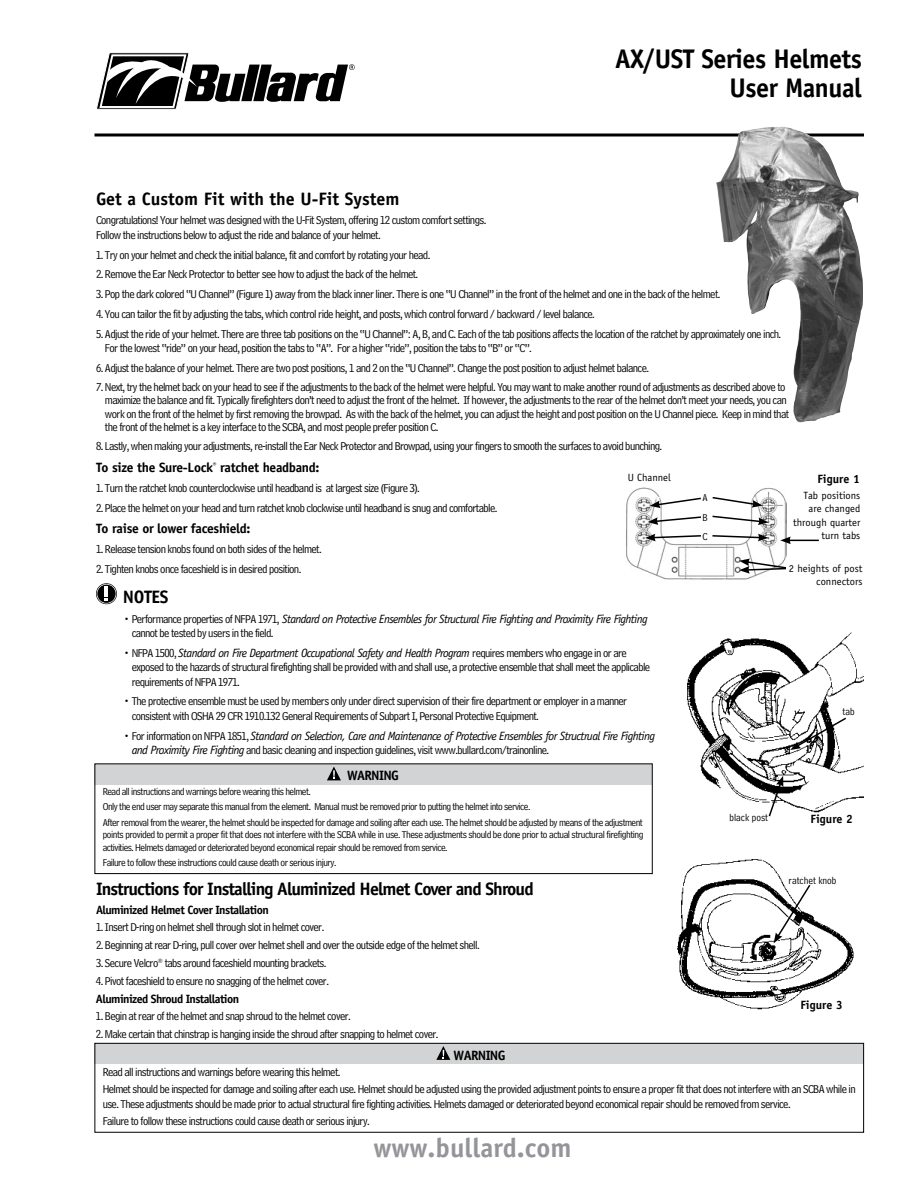
<style>
.page{position:relative;width:918px;height:1188px;background:#fff}
.page>*{position:absolute;margin:0;border:0;box-sizing:border-box;transform-origin:0 0}
.t1{font:700 27px/28.5px "Officina Sans";letter-spacing:-.02em;color:#000;text-align:right}
.t2{font:700 27px "Officina Sans";color:#939598}
.t3{font:700 18px "Officina Sans";letter-spacing:-.05em;color:#000}
.t4{font:700 18px "Officina Sans";color:#000}
.t5{font:700 13.5px "Officina Sans";letter-spacing:-.025em;color:#000}
.t6{font:700 13.5px "Officina Sans";letter-spacing:-.05em;color:#000}
.t7{font:12px/14.4px "Bell Centennial Address";letter-spacing:-.05em;color:#000}
.t8{font:italic 12px "Officina Sans";letter-spacing:-.05em;color:#000}
.t9{font:700 12px "Officina Sans";letter-spacing:-.05em;color:#000}
.t10{font:10.5px/15.3px "Bell Centennial Address";letter-spacing:-.05em;color:#000}
.t11{font:10.5px/13.5px "Officina Sans";color:#000;text-align:right}
.t12{font:10.5px "Bell Centennial Address";color:#000}
.s1{font-family:"Bell Centennial Address";font-style:normal}
.s2{font-family:"Officina Sans";font-style:italic}
</style>
<div class="page">
<svg style="left:96px;top:583px;width:21px;height:21px"></svg>
<div style="left:95px;top:764px;width:557px;height:21px;background:#d1d3d4"></div>
<div style="left:94px;top:763px;width:559px;height:111px;border:1px solid #000"></div>
<svg style="left:327px;top:767px;width:14px;height:13px"></svg>
<img style="left:677px;top:859px;width:177px;height:151px">
<div style="left:799px;top:995px;width:51px;height:18px;background:#fff"></div>
<svg style="left:774px;top:883px;width:38px;height:60px"></svg>
<hr style="left:94px;top:134px;width:770px;height:2px;background:#000">
<svg style="left:96px;top:52px;width:259px;height:58px"></svg>
<img style="left:716px;top:127px;width:147px;height:295px">
<div style="left:95px;top:1043px;width:769px;height:21px;background:#d1d3d4"></div>
<div style="left:94px;top:1043px;width:770px;height:90px;border:1px solid #000"></div>
<svg style="left:436px;top:1046px;width:14px;height:14px"></svg>
<img style="left:626px;top:487px;width:161px;height:93px">
<svg style="left:739px;top:559px;width:48px;height:15px"></svg>
<svg style="left:650px;top:497px;width:53px;height:11px"></svg>
<svg style="left:648px;top:515px;width:55px;height:10px"></svg>
<svg style="left:645px;top:534px;width:58px;height:7px"></svg>
<svg style="left:711px;top:496px;width:52px;height:12px"></svg>
<svg style="left:711px;top:515px;width:58px;height:10px"></svg>
<svg style="left:711px;top:534px;width:57px;height:7px"></svg>
<hr style="left:788px;top:540px;width:31px;height:1px;background:#000">
<svg style="left:780px;top:537px;width:11px;height:7px"></svg>
<img style="left:687px;top:632px;width:176px;height:181px">
<svg style="left:790px;top:716px;width:58px;height:34px"></svg>
<svg style="left:767px;top:776px;width:16px;height:41px"></svg>
<h1 class="t1" style="left:615px;top:45px;width:248px">AX/UST Series Helmets<br>User Manual</h1>
<h2 class="t4" style="left:96px;top:187px;width:305px">Get a Custom Fit with the U-Fit System</h2>
<p class="t7" style="left:96px;top:213px;width:392px">Congratulations! Your helmet was designed with the U-Fit System, offering 12 custom comfort settings.<br>Follow the instructions below to adjust the ride and balance of your helmet.</p>
<p class="t7" style="left:96px;top:248px;width:336px">1. Try on your helmet and check the initial balance, fit and comfort by rotating your head.</p>
<p class="t7" style="left:96px;top:267px;width:324px">2. Remove the Ear Neck Protector to better see how to adjust the back of the helmet.</p>
<p class="t7" style="left:96px;top:287px;width:626px">3. Pop the dark colored “U Channel” (Figure 1) away from the black inner liner. There is one “U Channel” in the front of the helmet and one in the back of the helmet.</p>
<p class="t7" style="left:96px;top:307px;width:500px">4. You can tailor the fit by adjusting the tabs, which control ride height, and posts, which control forward / backward / level balance.</p>
<p class="t7" style="left:105px;top:327px;width:678px;text-indent:-9px">5. Adjust the ride of your helmet. There are three tab positions on the “U Channel”: A, B, and C. Each of the tab positions affects the location of the ratchet by approximately one inch.<br>For the lowest “ride” on your head, position the tabs to “A”. For a higher “ride”, position the tabs to “B” or “C”.</p>
<p class="t7" style="left:96px;top:361px;width:555px">6. Adjust the balance of your helmet. There are two post positions, 1 and 2 on the “U Channel”. Change the post position to adjust helmet balance.</p>
<p class="t7" style="left:105px;top:380px;width:686px;line-height:13.5px;text-indent:-9px">7. Next, try the helmet back on your head to see if the adjustments to the back of the helmet were helpful. You may want to make another round of adjustments as described above to maximize the balance and fit. Typically firefighters don’t need to adjust the front of the helmet. If however, the adjustments to the rear of the helmet don’t meet your needs, you can work on the front of the helmet by first removing the browpad. As with the back of the helmet, you can adjust the height and post position on the U Channel piece. Keep in mind that the front of the helmet is a key interface to the SCBA, and most people prefer position C.</p>
<p class="t7" style="left:96px;top:439px;width:568px">8. Lastly, when making your adjustments, re-install the Ear Neck Protector and Browpad, using your fingers to smooth the surfaces to avoid bunching.</p>
<p class="t5" style="left:96px;top:459px;width:225px">To size the Sure-Lock<sup>®</sup> ratchet headband:</p>
<p class="t7" style="left:96px;top:481px;width:325px">1. Turn the ratchet knob counterclockwise until headband is at largest size (Figure 3).</p>
<p class="t7" style="left:96px;top:500px;width:403px">2. Place the helmet on your head and turn ratchet knob clockwise until headband is snug and comfortable.</p>
<p class="t5" style="left:96px;top:520px;width:156px">To raise or lower faceshield:</p>
<p class="t7" style="left:96px;top:542px;width:227px">1. Release tension knobs found on both sides of the helmet.</p>
<p class="t7" style="left:96px;top:562px;width:207px">2. Tighten knobs once faceshield is in desired position.</p>
<h2 class="t3" style="left:123px;top:585px;width:47px">NOTES</h2>
<p class="t8" style="left:123px;top:612px;width:526px"><span class="s1">• Performance properties of NFPA 1971,</span> Standard on Protective Ensembles for Structural Fire Fighting and Proximity Fire Fighting</p>
<p class="t7" style="left:132px;top:626px;width:143px">cannot be tested by users in the field.</p>
<p class="t8" style="left:123px;top:646px;width:505px"><span class="s1">• NFPA 1500,</span> Standard on Fire Department Occupational Safety and Health Program <span class="s1">requires members who engage in or are</span></p>
<p class="t7" style="left:132px;top:660px;width:520px">exposed to the hazards of structural firefighting shall be provided with and shall use, a protective ensemble that shall meet the applicable requirements of NFPA 1971.</p>
<p class="t7" style="left:132px;top:694px;width:497px;text-indent:-9px">• The protective ensemble must be used by members only under direct supervision of their fire department or employer in a manner consistent with OSHA 29 CFR 1910.132 General Requirements of Subpart I, Personal Protective Equipment.</p>
<p class="t8" style="left:123px;top:729px;width:534px"><span class="s1">• For information on NFPA 1851,</span> Standard on Selection, Care and Maintenance of Protective Ensembles for Structrual Fire Fighting</p>
<p class="t7" style="left:132px;top:743px;width:419px"><span class="s2">and Proximity Fire Fighting</span> and basic cleaning and inspection guidelines, visit www.bullard.com/trainonline.</p>
<p class="t11" style="left:628px;top:470px;width:45px">U Channel</p>
<p class="t9" style="left:817px;top:471px;width:44px">Figure 1</p>
<p class="t11" style="left:793px;top:488px;width:69px">Tab positions are changed through quarter turn tabs</p>
<p class="t10" style="left:702px;top:488px;width:7px;line-height:19.5px;text-align:justify">A B C</p>
<p class="t11" style="left:789px;top:562px;width:75px">2 heights of post connectors</p>
<p class="t10" style="left:843px;top:704px;width:14px">tab</p>
<p class="t6" style="left:347px;top:767px;width:53px">WARNING</p>
<p class="t10" style="left:103px;top:784px;width:542px">Read all instructions and warnings before wearing this helmet.<br>Only the end user may separate this manual from the element. Manual must be removed prior to putting the helmet into service.<br>After removal from the wearer, the helmet should be inspected for damage and soiling after each use. The helmet should be adjusted by means of the adjustment</p>
<p class="t10" style="left:103px;top:829px;width:542px;line-height:12.6px">points provided to permit a proper fit that does not interfere with the SCBA while in use. These adjustments should be done prior to actual structural firefighting activities. Helmets damaged or deteriorated beyond economical repair should be removed from service.</p>
<p class="t10" style="left:103px;top:855px;width:235px">Failure to follow these instructions could cause death or serious injury.</p>
<h2 class="t3" style="left:96px;top:877px;width:439px">Instructions for Installing Aluminized Helmet Cover and Shroud</h2>
<p class="t9" style="left:96px;top:902px;width:174px">Aluminized Helmet Cover Installation</p>
<p class="t7" style="left:96px;top:920px;width:230px">1. Insert D-ring on helmet shell through slot in helmet cover.</p>
<p class="t7" style="left:96px;top:938px;width:385px">2. Beginning at rear D-ring, pull cover over helmet shell and over the outside edge of the helmet shell.</p>
<p class="t7" style="left:96px;top:956px;width:232px">3. Secure Velcro<sup>®</sup> tabs around faceshield mounting brackets.</p>
<p class="t7" style="left:96px;top:974px;width:235px">4. Pivot faceshield to ensure no snagging of the helmet cover.</p>
<p class="t9" style="left:96px;top:991px;width:145px">Aluminized Shroud Installation</p>
<p class="t7" style="left:96px;top:1009px;width:256px">1. Begin at rear of the helmet and snap shroud to the helmet cover.</p>
<p class="t7" style="left:96px;top:1027px;width:344px">2. Make certain that chinstrap is hanging inside the shroud after snapping to helmet cover.</p>
<p class="t12" style="left:729px;top:812px;width:40px">black post</p>
<p class="t9" style="left:811px;top:812px;width:44px">Figure 2</p>
<p class="t12" style="left:789px;top:875px;width:50px">ratchet knob</p>
<p class="t9" style="left:800px;top:997px;width:44px">Figure 3</p>
<p class="t6" style="left:454px;top:1047px;width:53px">WARNING</p>
<p class="t7" style="left:103px;top:1064px;width:755px;line-height:17.1px">Read all instructions and warnings before wearing this helmet.<br>Helmet should be inspected for damage and soiling after each use. Helmet should be adjusted using the provided adjustment points to ensure a proper fit that does not interfere with an SCBA while in</p>
<p class="t7" style="left:103px;top:1095px;width:690px;line-height:17.1px">use. These adjustments should be made prior to actual structural fire fighting activities. Helmets damaged or deteriorated beyond economical repair should be removed from service.<br>Failure to follow these instructions could cause death or serious injury.</p>
<h1 class="t2" style="left:373px;top:1131px;width:200px">www.bullard.com</h1>
</div>
